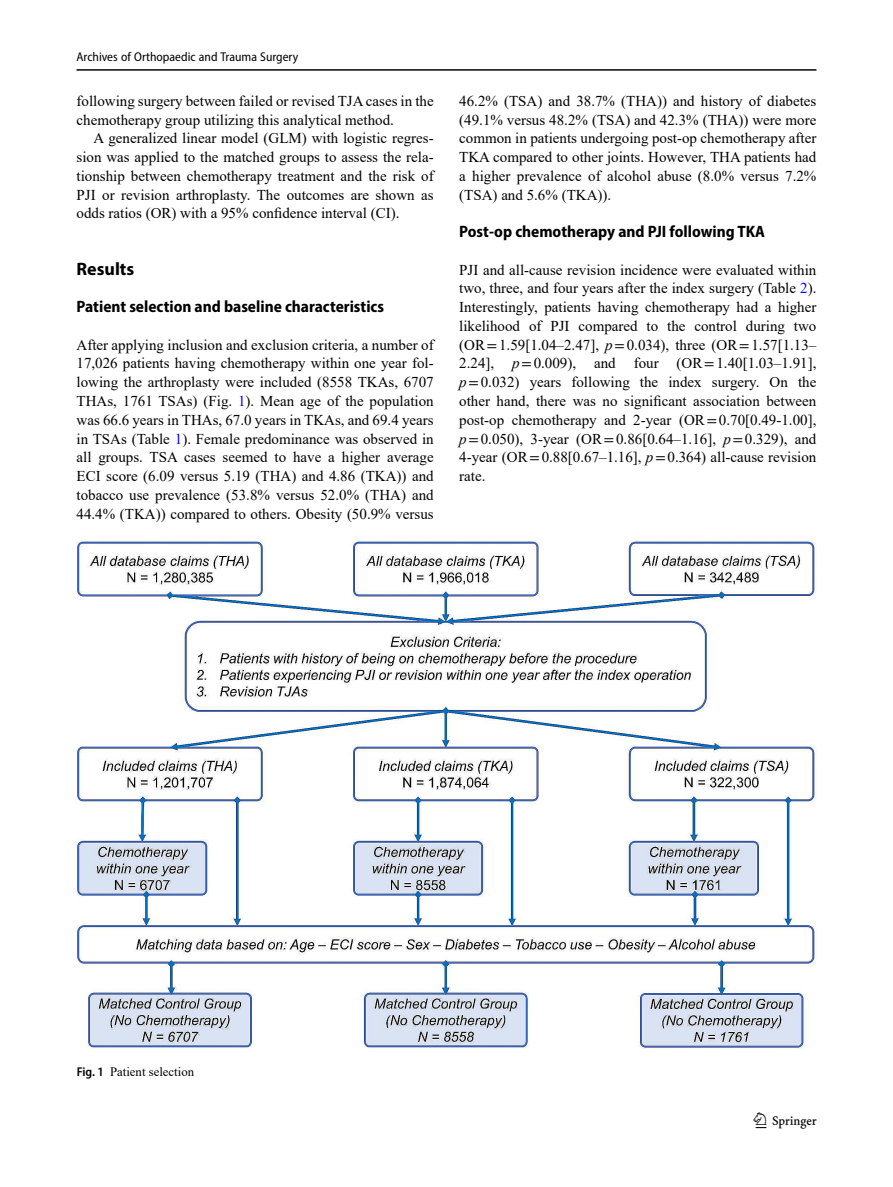
<style>
.page{position:relative;width:893px;height:1187px;background:#fff}
.page>*{position:absolute;margin:0;border:0;box-sizing:border-box;transform-origin:0 0}
.t1{font:22.5px "Springnew";color:#000}
.Head_1{font:700 18px "Myriad Pro";color:#000}
.Head_2_After_1{font:700 semi-condensed 16.5px "Myriad Pro";color:#000}
.Head_2{font:700 semi-condensed 16.5px "Myriad Pro";color:#000}
.Body_Text{font:15px/18.8px "Times New Roman";color:#000;text-align:justify}
.Body_Text_Indent{font:15px/18.8px "Times New Roman";color:#000}
.t2{font:semi-condensed 12.75px "Myriad Pro";color:#000}
.Figure_Caption{font:12.75px "Times New Roman";color:#000}
.s1{color:#00f}
.s2{font-family:"STIX"}
.s3{font-style:italic}
.s4{font-family:"Myriad Pro";font-weight:600;font-stretch:semi-condensed}
</style>
<div class="page">
<hr style="left:77px;top:69px;width:739px;height:2px;background:#000">
<img style="left:77px;top:539px;width:740px;height:509px">
<p class="t2" style="left:77px;top:49px;width:223px">Archives of Orthopaedic and Trauma Surgery</p>
<p class="Body_Text_Indent" style="left:77px;top:91px;width:359px">following surgery between failed or revised TJA cases in the chemotherapy group utilizing this analytical method.</p>
<p class="Body_Text_Indent" style="left:77px;top:128px;width:359px;text-align:justify;text-indent:17px">A generalized linear model (GLM) with logistic regres&shy;sion was applied to the matched groups to assess the rela&shy;tionship between chemotherapy treatment and the risk of PJI or revision arthroplasty. The outcomes are shown as odds ratios (OR) with a 95% confidence interval (CI).</p>
<p class="Head_1" style="left:77px;top:257px;width:59px">Results</p>
<p class="Head_2_After_1" style="left:77px;top:296px;width:309px">Patient selection and baseline characteristics</p>
<p class="Body_Text" style="left:77px;top:335px;width:359px">After applying inclusion and exclusion criteria, a number of 17,026 patients having chemotherapy within one year fol&shy;lowing the arthroplasty were included (8558 TKAs, 6707<br>THAs, 1761 TSAs) (Fig. <span class="s1">1</span>). Mean age of the population was 66.6 years in THAs, 67.0 years in TKAs, and 69.4 years in TSAs (Table <span class="s1">1</span>). Female predominance was observed in all groups. TSA cases seemed to have a higher average ECI score (6.09 versus 5.19 (THA) and 4.86 (TKA)) and tobacco use prevalence (53.8% versus 52.0% (THA) and 44.4% (TKA)) compared to others. Obesity (50.9% versus</p>
<p class="Body_Text" style="left:459px;top:91px;width:359px">46.2% (TSA) and 38.7% (THA)) and history of diabetes (49.1% versus 48.2% (TSA) and 42.3% (THA)) were more common in patients undergoing post-op chemotherapy after TKA compared to other joints. However, THA patients had a higher prevalence of alcohol abuse (8.0% versus 7.2% (TSA) and 5.6% (TKA)).</p>
<p class="Head_2" style="left:459px;top:221px;width:307px">Post-op chemotherapy and PJI following TKA</p>
<p class="Body_Text" style="left:459px;top:260px;width:359px">PJI and all-cause revision incidence were evaluated within two, three, and four years after the index surgery (Table <span class="s1">2</span>).<br>Interestingly, patients having chemotherapy had a higher likelihood of PJI compared to the control during two (OR<span class="s2">=</span>1.59[1.04–2.47], <span class="s3">p</span><span class="s2">=</span>0.034), three (OR<span class="s2">=</span>1.57[1.13– 2.24], <span class="s3">p</span><span class="s2">=</span>0.009), and four (OR<span class="s2">=</span>1.40[1.03–1.91], <span class="s3">p</span><span class="s2">=</span>0.032) years following the index surgery. On the other hand, there was no significant association between post-op chemotherapy and 2-year (OR<span class="s2">=</span>0.70[0.49-1.00], <span class="s3">p</span><span class="s2">=</span>0.050), 3-year (OR<span class="s2">=</span>0.86[0.64–1.16], <span class="s3">p</span><span class="s2">=</span>0.329), and 4-year (OR<span class="s2">=</span>0.88[0.67–1.16], <span class="s3">p</span><span class="s2">=</span>0.364) all-cause revision rate.</p>
<p class="Figure_Caption" style="left:77px;top:1062px;width:119px"><span class="s4">Fig. 1</span> Patient selection</p>
<h1 class="t1" style="left:756px;top:1107px;width:63px">1 3</h1>
</div>
